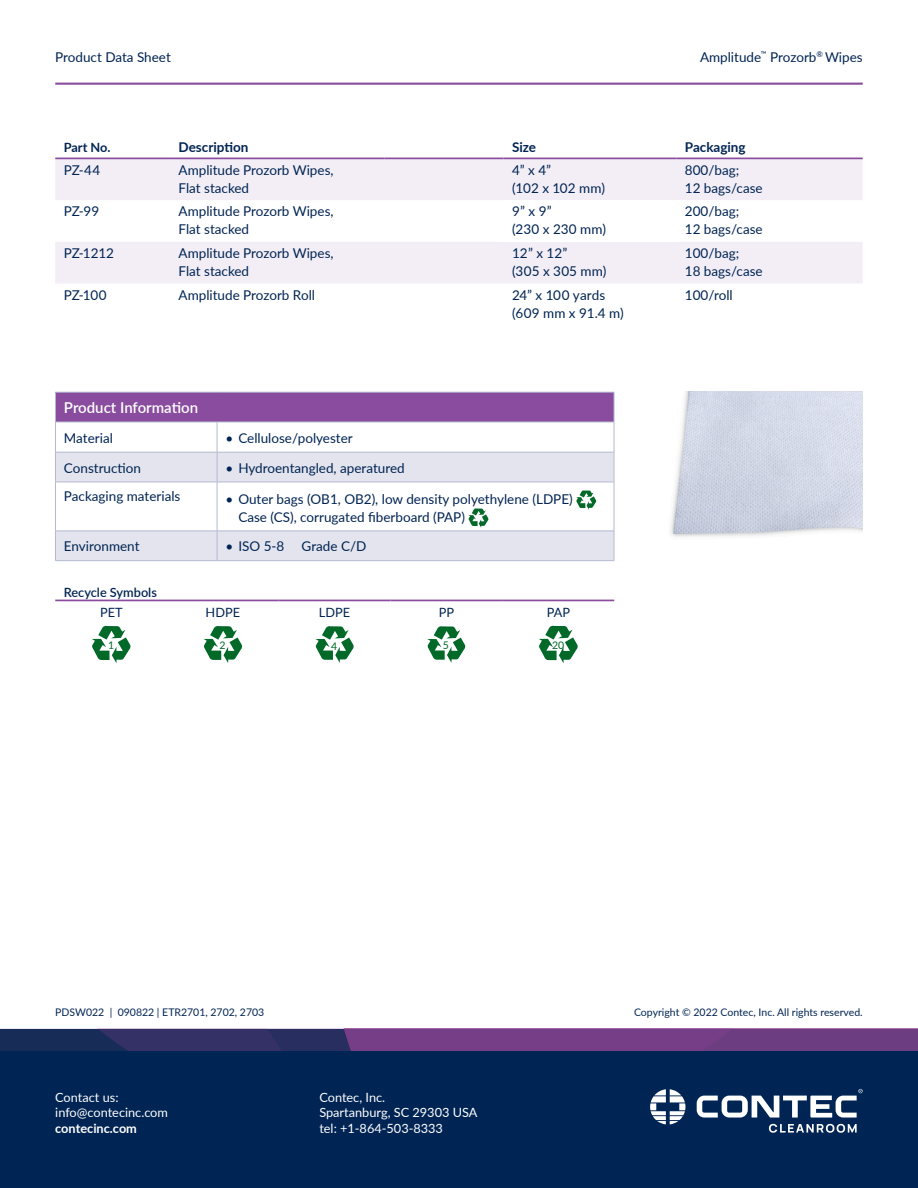
<style>
.page{position:relative;width:918px;height:1188px;background:#fff}
.page>*{position:absolute;margin:0;border:0;box-sizing:border-box;transform-origin:0 0}
.Table_heading-white{font:600 15px "Lato";color:#fff}
.Packaging_table_text{font:13.5px/18px "Lato";color:#002453}
.t1{font:700 13.5px "Lato";color:#002453}
.Table_text{font:13.5px "Lato";color:#002453}
.t2{font:12.75px/15.3px "Lato";color:#fff}
.Packaging_table_text-2{font:12.75px "Lato";color:#002453}
.Packaging_table_text-3{font:600 12.75px "Lato";color:#002453}
.t3{font:700 12.75px "Lato";color:#fff}
._04__Body_text{font:700 12.75px "Lato";letter-spacing:-.01em;color:#002453}
.t4{font:10.5px "Lato";color:#002453}
.t5{font:10.5px "Lato";color:#026928}
</style>
<div class="page">
<div style="left:0;top:1039px;width:918px;height:149px;background:#002453"></div>
<svg style="left:769px;top:1124px;width:88px;height:9px"></svg>
<svg style="left:697px;top:1089px;width:166px;height:29px"></svg>
<svg style="left:650px;top:1089px;width:35px;height:35px"></svg>
<svg style="left:0;top:1029px;width:918px;height:21px"></svg>
<hr style="left:55px;top:83px;width:808px;height:2px;background:#894c9e">
<svg style="left:55px;top:159px;width:808px;height:124px;fill:#f3eef6"></svg>
<div style="left:504px;top:200px;width:172px;height:42px;background:#fff"></div>
<hr style="left:55px;top:158px;width:115px;height:1px;background:#894c9e">
<hr style="left:170px;top:158px;width:215px;height:1px;background:#894c9e">
<hr style="left:385px;top:158px;width:119px;height:1px;background:#894c9e">
<hr style="left:504px;top:158px;width:172px;height:1px;background:#894c9e">
<hr style="left:676px;top:158px;width:187px;height:1px;background:#894c9e">
<div style="left:55px;top:392px;width:559px;height:30px;background:#894c9e"></div>
<svg style="left:56px;top:453px;width:558px;height:107px;fill:#e3e4ed"></svg>
<hr style="left:55px;top:392px;width:162px;height:1px;background:#b3bad0">
<hr style="left:55px;top:392px;width:1px;height:30px;background:#b3bad0">
<hr style="left:217px;top:392px;width:397px;height:1px;background:#b3bad0">
<hr style="left:614px;top:392px;width:1px;height:30px;background:#b3bad0">
<hr style="left:55px;top:422px;width:162px;height:1px;background:#b3bad0">
<hr style="left:55px;top:422px;width:1px;height:30px;background:#b3bad0">
<hr style="left:217px;top:422px;width:397px;height:1px;background:#b3bad0">
<hr style="left:217px;top:422px;width:1px;height:30px;background:#b3bad0">
<hr style="left:614px;top:422px;width:1px;height:30px;background:#b3bad0">
<hr style="left:55px;top:452px;width:162px;height:1px;background:#b3bad0">
<hr style="left:55px;top:452px;width:1px;height:30px;background:#b3bad0">
<hr style="left:217px;top:452px;width:397px;height:1px;background:#b3bad0">
<hr style="left:217px;top:452px;width:1px;height:30px;background:#b3bad0">
<hr style="left:614px;top:452px;width:1px;height:30px;background:#b3bad0">
<hr style="left:55px;top:482px;width:162px;height:1px;background:#b3bad0">
<hr style="left:55px;top:482px;width:1px;height:49px;background:#b3bad0">
<hr style="left:217px;top:482px;width:397px;height:1px;background:#b3bad0">
<hr style="left:217px;top:482px;width:1px;height:49px;background:#b3bad0">
<hr style="left:614px;top:482px;width:1px;height:49px;background:#b3bad0">
<hr style="left:55px;top:531px;width:162px;height:1px;background:#b3bad0">
<svg style="left:55px;top:532px;width:1px;height:28px"></svg>
<hr style="left:217px;top:531px;width:397px;height:1px;background:#b3bad0">
<svg style="left:217px;top:531px;width:1px;height:29px"></svg>
<svg style="left:614px;top:531px;width:1px;height:29px"></svg>
<hr style="left:55px;top:560px;width:162px;height:1px;background:#b3bad0">
<hr style="left:217px;top:560px;width:397px;height:1px;background:#b3bad0">
<svg style="left:576px;top:490px;width:20px;height:20px"></svg>
<svg style="left:468px;top:508px;width:20px;height:20px"></svg>
<hr style="left:55px;top:600px;width:112px;height:1px;background:#894c9e">
<hr style="left:167px;top:600px;width:112px;height:1px;background:#894c9e">
<hr style="left:279px;top:600px;width:111px;height:1px;background:#894c9e">
<hr style="left:390px;top:600px;width:112px;height:1px;background:#894c9e">
<hr style="left:502px;top:600px;width:112px;height:1px;background:#894c9e">
<svg style="left:92px;top:626px;width:39px;height:37px"></svg>
<svg style="left:204px;top:626px;width:38px;height:37px"></svg>
<svg style="left:316px;top:626px;width:38px;height:37px"></svg>
<svg style="left:427px;top:626px;width:38px;height:37px"></svg>
<svg style="left:539px;top:626px;width:39px;height:37px"></svg>
<img style="left:670px;top:391px;width:193px;height:146px">
<p class="Packaging_table_text" style="left:55px;top:47px;width:117px">Product Data Sheet</p>
<p class="Packaging_table_text" style="left:700px;top:47px;width:164px">Amplitude<sup>™</sup> Prozorb<sup>®</sup> Wipes</p>
<p class="_04__Body_text" style="left:64px;top:138px;width:48px">Part No.</p>
<p class="t1" style="left:179px;top:137px;width:71px">Description</p>
<p class="t1" style="left:512px;top:137px;width:26px">Size</p>
<p class="t1" style="left:685px;top:137px;width:62px">Packaging</p>
<p class="Packaging_table_text" style="left:64px;top:160px;width:38px">PZ-44</p>
<p class="Packaging_table_text" style="left:179px;top:160px;width:156px">Amplitude Prozorb Wipes,<br>Flat stacked</p>
<p class="Packaging_table_text" style="left:512px;top:160px;width:94px">4” x 4”<br>(102 x 102 mm)</p>
<p class="Packaging_table_text" style="left:685px;top:160px;width:79px">800/bag;<br>12 bags/case</p>
<p class="Packaging_table_text" style="left:64px;top:202px;width:37px">PZ-99</p>
<p class="Packaging_table_text" style="left:179px;top:202px;width:156px">Amplitude Prozorb Wipes,<br>Flat stacked</p>
<p class="Packaging_table_text" style="left:512px;top:202px;width:96px">9” x 9”<br>(230 x 230 mm)</p>
<p class="Packaging_table_text" style="left:685px;top:202px;width:79px">200/bag;<br>12 bags/case</p>
<p class="Packaging_table_text" style="left:64px;top:244px;width:52px">PZ-1212</p>
<p class="Packaging_table_text" style="left:179px;top:244px;width:156px">Amplitude Prozorb Wipes,<br>Flat stacked</p>
<p class="Packaging_table_text" style="left:512px;top:244px;width:96px">12” x 12”<br>(305 x 305 mm)</p>
<p class="Packaging_table_text" style="left:685px;top:244px;width:79px">100/bag;<br>18 bags/case</p>
<p class="Packaging_table_text" style="left:64px;top:285px;width:44px">PZ-100</p>
<p class="Packaging_table_text" style="left:179px;top:285px;width:138px">Amplitude Prozorb Roll</p>
<p class="Packaging_table_text" style="left:512px;top:285px;width:113px">24” x 100 yards (609 mm x 91.4 m)</p>
<p class="Packaging_table_text" style="left:685px;top:285px;width:49px">100/roll</p>
<p class="Table_heading-white" style="left:64px;top:397px;width:136px">Product Information</p>
<p class="Table_text" style="left:64px;top:428px;width:50px">Material</p>
<p class="Packaging_table_text" style="left:226px;top:428px;width:129px">• Cellulose/polyester</p>
<p class="Table_text" style="left:64px;top:458px;width:79px">Construction</p>
<p class="Packaging_table_text" style="left:226px;top:458px;width:181px">• Hydroentangled, aperatured</p>
<p class="Packaging_table_text" style="left:64px;top:487px;width:118px">Packaging materials</p>
<p class="Packaging_table_text" style="left:238px;top:490px;width:336px;text-indent:-13px">• Outer bags (OB1, OB2), low density polyethylene (LDPE)<br>Case (CS), corrugated fiberboard (PAP)</p>
<p class="Packaging_table_text" style="left:64px;top:537px;width:77px">Environment</p>
<p class="Packaging_table_text" style="left:226px;top:537px;width:60px">• ISO 5-8</p>
<p class="Packaging_table_text" style="left:302px;top:537px;width:66px">Grade C/D</p>
<p class="Packaging_table_text-3" style="left:64px;top:583px;width:95px">Recycle Symbols</p>
<p class="Packaging_table_text-2" style="left:100px;top:603px;width:24px">PET</p>
<p class="Packaging_table_text-2" style="left:206px;top:603px;width:36px">HDPE</p>
<p class="Packaging_table_text-2" style="left:319px;top:603px;width:33px">LDPE</p>
<p class="Packaging_table_text-2" style="left:439px;top:603px;width:17px">PP</p>
<p class="Packaging_table_text-2" style="left:547px;top:603px;width:25px">PAP</p>
<p class="t5" style="left:108px;top:638px;width:8px">1</p>
<p class="t5" style="left:219px;top:637px;width:8px">2</p>
<p class="t5" style="left:331px;top:638px;width:8px">4</p>
<p class="t5" style="left:443px;top:637px;width:8px">5</p>
<p class="t5" style="left:552px;top:637px;width:14px">20</p>
<p class="t4" style="left:55px;top:1005px;width:211px">PDSW022 | 090822 | ETR2701, 2702, 2703</p>
<p class="t4" style="left:634px;top:1005px;width:230px">Copyright © 2022 Contec, Inc. All rights reserved.</p>
<p class="t2" style="left:55px;top:1089px;width:114px">Contact us: info@contecinc.com</p>
<p class="t3" style="left:55px;top:1119px;width:83px">contecinc.com</p>
<p class="t2" style="left:319px;top:1089px;width:160px">Contec, Inc.<br>Spartanburg, SC 29303 USA tel: +1-864-503-8333</p>
</div>
